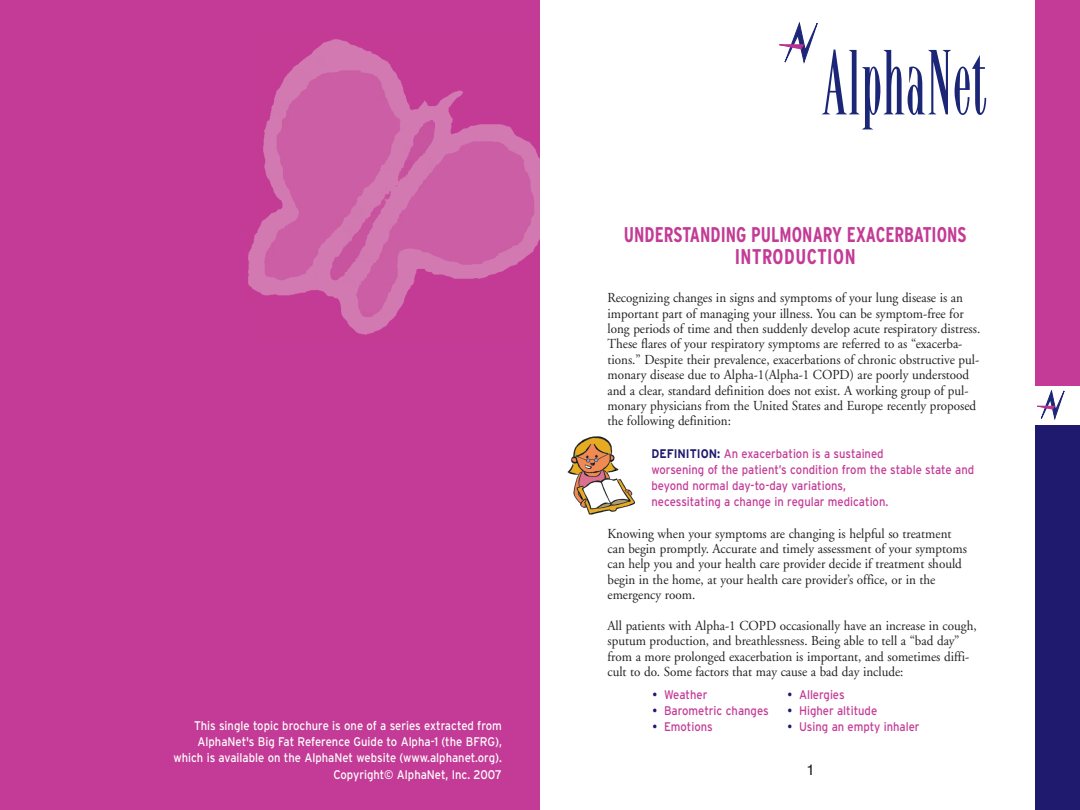
<style>
.page{position:relative;width:1080px;height:810px;background:#fff}
.page>*{position:absolute;margin:0;border:0;box-sizing:border-box;transform-origin:0 0}
.t1{font:700 condensed 21.25px/22.5px "Interstate";color:#c33b96;text-align:center;scale:.9 1}
.t2{font:15px "Helvetica";color:#231f20}
.t3{font:13.75px/15.4px "Adobe Garamond";color:#231f20;scale:.95 1}
.t4{font:12.5px/16.2px "Interstate";color:#c33b96;scale:.9 1}
.t5{font:12.5px/16.2px "Interstate";color:#fff;text-align:right;scale:.9 1}
.s1{font-weight:700;color:#1f1a6d}
.s2{color:#1f1a6d}
</style>
<div class="page">
<div style="left:1035px;top:0;width:45px;height:385px;background:#c33b96"></div>
<div style="left:1035px;top:425px;width:45px;height:385px;background:#1f1a6d"></div>
<svg style="left:779px;top:22px;width:207px;height:107px"></svg>
<svg style="left:1037px;top:390px;width:28px;height:30px"></svg>
<div style="left:0;top:0;width:540px;height:810px;background:#c33b96"></div>
<img style="left:248px;top:39px;width:292px;height:296px">
<img style="left:567px;top:436px;width:68px;height:79px">
<p class="t5" style="left:173px;top:718px;width:367px">This single topic brochure is one of a series extracted from AlphaNet's Big Fat Reference Guide to Alpha-1 (the BFRG), which is available on the AlphaNet website (www.alphanet.org).<br>Copyright© AlphaNet, Inc. 2007</p>
<h1 class="t1" style="left:624px;top:223px;width:382px">UNDERSTANDING PULMONARY EXACERBATIONS<br>INTRODUCTION</h1>
<p class="t3" style="left:607px;top:292px;width:394px">Recognizing changes in signs and symptoms of your lung disease is an important part of managing your illness. You can be symptom-free for long periods of time and then suddenly develop acute respiratory distress.<br>These flares of your respiratory symptoms are referred to as “exacerba&shy;tions.” Despite their prevalence, exacerbations of chronic obstructive pul&shy;monary disease due to Alpha-1(Alpha-1 COPD) are poorly understood and a clear, standard definition does not exist. A working group of pul&shy;monary physicians from the United States and Europe recently proposed the following definition:</p>
<p class="t4" style="left:651px;top:445px;width:360px"><span class="s1">DEFINITION:</span> An exacerbation is a sustained<br>worsening of the patient’s condition from the stable state and beyond normal day-to-day variations,<br>necessitating a change in regular medication.</p>
<p class="t3" style="left:607px;top:527px;width:380px">Knowing when your symptoms are changing is helpful so treatment can begin promptly. Accurate and timely assessment of your symptoms can help you and your health care provider decide if treatment should begin in the home, at your health care provider’s office, or in the emergency room.</p>
<p class="t3" style="left:607px;top:619px;width:390px">All patients with Alpha-1 COPD occasionally have an increase in cough, sputum production, and breathlessness. Being able to tell a “bad day” from a more prolonged exacerbation is important, and sometimes diffi&shy;cult to do. Some factors that may cause a bad day include:</p>
<p class="t4" style="left:652px;top:686px;width:63px"><span class="s2">•</span> Weather</p>
<p class="t4" style="left:788px;top:686px;width:65px"><span class="s2">•</span> Allergies</p>
<p class="t4" style="left:653px;top:702px;width:131px"><span class="s2">•</span> Barometric changes</p>
<p class="t4" style="left:788px;top:702px;width:101px"><span class="s2">•</span> Higher altitude</p>
<p class="t4" style="left:653px;top:719px;width:69px"><span class="s2">•</span> Emotions</p>
<p class="t4" style="left:788px;top:719px;width:148px"><span class="s2">•</span> Using an empty inhaler</p>
<p class="t2" style="left:807px;top:761px;width:10px">1</p>
</div>
